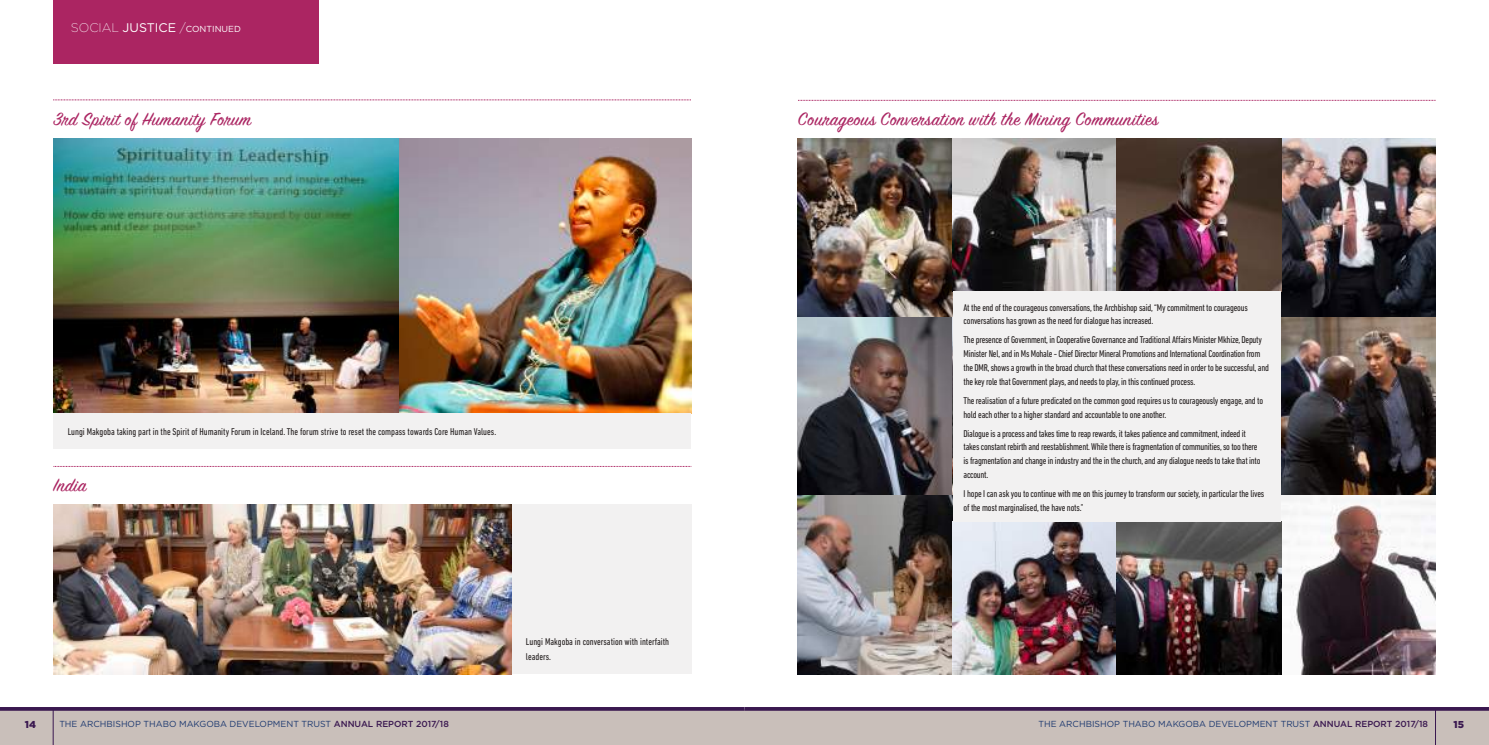
<style>
.page{position:relative;width:1489px;height:745px;background:#fff}
.page>*{position:absolute;margin:0;border:0;box-sizing:border-box;transform-origin:0 0}
.t1{font:20px "Sign Painter House Script";letter-spacing:.02em;color:#ab2562}
.t2{font:condensed 10px/13.8px "DIN Next LT Pro";letter-spacing:-.025em;color:#241f1f}
.t3{font:condensed 10px/15px "DIN Next LT Pro";color:#241f1f}
.t4{font:900 10px "Gotham";color:#3a1850}
.t5{font:8.75px "Gotham";color:#1d3970}
.t6{font:8.75px "Gotham";color:#fff}
.s1{font-weight:200;font-size:12.5px}
.s2{font-size:12.5px}
.s3{font-weight:500;color:#3a1850}
</style>
<div class="page">
<div style="left:0;top:709px;width:744px;height:35px;background:#c9bfba"></div>
<div style="left:745px;top:709px;width:743px;height:35px;background:#c9bfba"></div>
<hr style="left:0;top:707px;width:744px;height:3px;background:#3a1850">
<hr style="left:744px;top:707px;width:744px;height:3px;background:#3a1850">
<hr style="left:53px;top:708px;width:1px;height:36px;background:#3a1850">
<hr style="left:1434px;top:708px;width:1px;height:36px;background:#3a1850">
<div style="left:53px;top:0;width:266px;height:64px;background:#ab2562"></div>
<svg style="left:798px;top:100px;width:637px;height:1px"></svg>
<img style="left:798px;top:138px;width:154px;height:179px">
<img style="left:1280px;top:138px;width:155px;height:179px">
<img style="left:952px;top:138px;width:164px;height:153px">
<img style="left:798px;top:317px;width:154px;height:178px">
<img style="left:1280px;top:317px;width:155px;height:178px">
<img style="left:798px;top:495px;width:154px;height:178px">
<svg style="left:1280px;top:495px;width:155px;height:178px"></svg>
<img style="left:952px;top:521px;width:164px;height:152px">
<img style="left:1116px;top:521px;width:164px;height:152px">
<img style="left:1116px;top:138px;width:164px;height:153px">
<img style="left:53px;top:504px;width:458px;height:169px">
<img style="left:53px;top:138px;width:638px;height:275px">
<svg style="left:53px;top:100px;width:638px;height:1px"></svg>
<svg style="left:53px;top:466px;width:638px;height:1px"></svg>
<div style="left:511px;top:504px;width:180px;height:169px;background:#f2f1f1"></div>
<div style="left:53px;top:413px;width:638px;height:36px;background:#f2f1f1"></div>
<div style="left:952px;top:291px;width:328px;height:230px;background:#f2f1f1"></div>
<p class="t6" style="left:71px;top:23px;width:171px"><span class="s1">SOCIAL</span> <span class="s2">JUSTICE</span> <span class="s1">/</span>CONTINUED</p>
<h1 class="t1" style="left:53px;top:107px;width:199px">3rd Spirit of Humanity Forum</h1>
<h1 class="t1" style="left:798px;top:107px;width:362px">Courageous Conversation with the Mining Communities</h1>
<p class="t3" style="left:68px;top:424px;width:430px">Lungi Makgoba taking part in the Spirit of Humanity Forum in Iceland. The forum strive to reset the compass towards Core Human Values.</p>
<h1 class="t1" style="left:53px;top:473px;width:34px">India</h1>
<p class="t3" style="left:526px;top:633px;width:145px">Lungi Makgoba in conversation with interfaith leaders.</p>
<p class="t2" style="left:963px;top:300px;width:286px">At the end of the courageous conversations, the Archbishop said, “My commitment to courageous conversations has grown as the need for dialogue has increased.</p>
<p class="t2" style="left:963px;top:333px;width:307px">The presence of Government, in Cooperative Governance and Traditional Affairs Minister Mkhize, Deputy Minister Nel, and in Ms Mohale - Chief Director Mineral Promotions and International Coordination from the DMR, shows a growth in the broad church that these conversations need in order to be successful, and the key role that Government plays, and needs to play, in this continued process.</p>
<p class="t2" style="left:963px;top:393px;width:301px">The realisation of a future predicated on the common good requires us to courageously engage, and to hold each other to a higher standard and accountable to one another.</p>
<p class="t2" style="left:963px;top:426px;width:298px">Dialogue is a process and takes time to reap rewards, it takes patience and commitment, indeed it takes constant rebirth and reestablishment. While there is fragmentation of communities, so too there is fragmentation and change in industry and the in the church, and any dialogue needs to take that into account.</p>
<p class="t2" style="left:963px;top:486px;width:302px">I hope I can ask you to continue with me on this journey to transform our society, in particular the lives of the most marginalised, the have nots.”</p>
<p class="t4" style="left:25px;top:717px;width:13px">14</p>
<p class="t5" style="left:59px;top:718px;width:391px">THE ARCHBISHOP THABO MAKGOBA DEVELOPMENT TRUST <span class="s3">ANNUAL REPORT 2017/18</span></p>
<p class="t5" style="left:1038px;top:718px;width:391px">THE ARCHBISHOP THABO MAKGOBA DEVELOPMENT TRUST <span class="s3">ANNUAL REPORT 2017/18</span></p>
<p class="t4" style="left:1453px;top:717px;width:12px">15</p>
</div>
